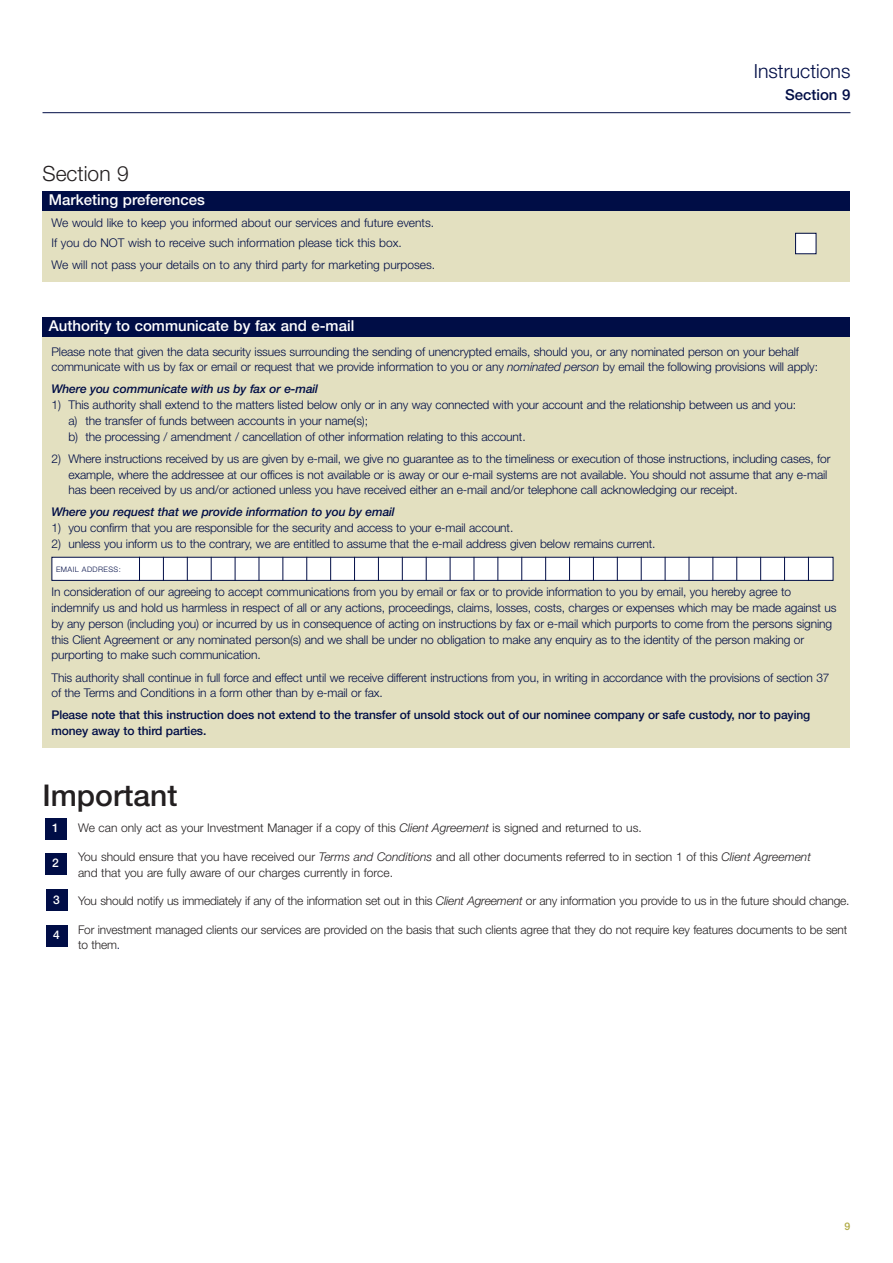
<style>
.page{position:relative;width:893px;height:1263px;background:#fff}
.page>*{position:absolute;margin:0;border:0;box-sizing:border-box;transform-origin:0 0}
.t1{font:500 30px "Helvetica Neue LT Std";color:#231f20}
.t2{font:300 21px "Helvetica Neue LT Std";color:#231f20}
.t3{font:300 19.5px "Helvetica Neue LT Std";color:#000d46}
.t4{font:500 15px "Helvetica Neue LT Std";color:#fff}
.t5{font:500 15px "Helvetica Neue LT Std";color:#000d46}
.t6{font:300 12px/15.8px "Helvetica Neue LT Std";letter-spacing:-.01em;color:#000d46}
.t7{font:300 12px/15.8px "Helvetica Neue LT Std";letter-spacing:-.01em;color:#231f20}
.t8{font:500 12px/15.8px "Helvetica Neue LT Std";letter-spacing:-.01em;color:#000d46}
.t9{font:italic 500 12px "Helvetica Neue LT Std";letter-spacing:-.01em;color:#000d46}
.t10{font:500 12px "Helvetica Neue LT Std";color:#fff}
.t11{font:500 10.5px "Helvetica Neue LT Std";color:#b1ab46}
.t12{font:300 7.5px "Helvetica Neue LT Std";letter-spacing:.055em;color:#000d46}
.s1{font-style:italic}
.s2{color:#000d46}
</style>
<div class="page">
<hr style="left:43px;top:112px;width:807px;height:1px;background:#000d46">
<div style="left:46px;top:926px;width:22px;height:21px;background:#000d46"></div>
<div style="left:46px;top:818px;width:21px;height:21px;background:#000d46"></div>
<div style="left:46px;top:853px;width:21px;height:22px;background:#000d46"></div>
<div style="left:46px;top:890px;width:22px;height:21px;background:#000d46"></div>
<div style="left:43px;top:211px;width:807px;height:70px;background:#e3e0c0"></div>
<div style="left:43px;top:191px;width:807px;height:20px;background:#000d46"></div>
<div style="left:796px;top:234px;width:20px;height:19px;background:#fff"></div>
<div style="left:795px;top:233px;width:21px;height:21px;border:1px solid #000d46"></div>
<div style="left:43px;top:337px;width:807px;height:410px;background:#e3e0c0"></div>
<div style="left:43px;top:318px;width:807px;height:19px;background:#000d46"></div>
<div style="left:52px;top:558px;width:781px;height:22px;background:#fff"></div>
<div style="left:51px;top:557px;width:782px;height:24px;border:1px solid #000d46"></div>
<svg style="left:808px;top:557px;width:1px;height:24px"></svg>
<svg style="left:784px;top:557px;width:1px;height:24px"></svg>
<svg style="left:760px;top:557px;width:1px;height:24px"></svg>
<svg style="left:736px;top:557px;width:1px;height:24px"></svg>
<svg style="left:712px;top:557px;width:1px;height:24px"></svg>
<svg style="left:689px;top:557px;width:1px;height:24px"></svg>
<svg style="left:665px;top:557px;width:1px;height:24px"></svg>
<svg style="left:641px;top:557px;width:1px;height:24px"></svg>
<svg style="left:617px;top:557px;width:1px;height:24px"></svg>
<svg style="left:593px;top:557px;width:1px;height:24px"></svg>
<svg style="left:569px;top:557px;width:1px;height:24px"></svg>
<svg style="left:545px;top:557px;width:1px;height:24px"></svg>
<svg style="left:521px;top:557px;width:1px;height:24px"></svg>
<svg style="left:497px;top:557px;width:1px;height:24px"></svg>
<svg style="left:474px;top:557px;width:1px;height:24px"></svg>
<svg style="left:450px;top:557px;width:1px;height:24px"></svg>
<svg style="left:426px;top:557px;width:1px;height:24px"></svg>
<svg style="left:402px;top:557px;width:1px;height:24px"></svg>
<svg style="left:378px;top:557px;width:1px;height:24px"></svg>
<svg style="left:354px;top:557px;width:1px;height:24px"></svg>
<svg style="left:330px;top:557px;width:1px;height:24px"></svg>
<svg style="left:306px;top:557px;width:1px;height:24px"></svg>
<svg style="left:282px;top:557px;width:1px;height:24px"></svg>
<svg style="left:259px;top:557px;width:1px;height:24px"></svg>
<svg style="left:235px;top:557px;width:1px;height:24px"></svg>
<svg style="left:211px;top:557px;width:1px;height:24px"></svg>
<svg style="left:187px;top:557px;width:1px;height:24px"></svg>
<svg style="left:163px;top:557px;width:1px;height:24px"></svg>
<svg style="left:139px;top:557px;width:1px;height:24px"></svg>
<h2 class="t2" style="left:43px;top:166px;width:88px">Section 9</h2>
<p class="t4" style="left:49px;top:194px;width:158px">Marketing preferences</p>
<p class="t6" style="left:51px;top:233px;width:385px;line-height:22.2px">If you do NOT wish to receive such information please tick this box.<br>We will not pass your details on to any third party for marketing purposes.</p>
<p class="t6" style="left:51px;top:216px;width:384px">We would like to keep you informed about our services and future events.</p>
<h3 class="t3" style="left:754px;top:64px;width:98px">Instructions</h3>
<p class="t5" style="left:785px;top:89px;width:67px">Section 9</p>
<p class="t4" style="left:49px;top:320px;width:307px">Authority to communicate by fax and e-mail</p>
<p class="t6" style="left:51px;top:345px;width:768px">Please note that given the data security issues surrounding the sending of unencrypted emails, should you, or any nominated person on your behalf communicate with us by fax or email or request that we provide information to you or any <span class="s1">nominated person</span> by email the following provisions will apply:</p>
<p class="t9" style="left:51px;top:385px;width:268px">Where you communicate with us by fax or e-mail</p>
<p class="t6" style="left:68px;top:398px;width:729px;text-indent:-17px">1) This authority shall extend to the matters listed below only or in any way connected with your account and the relationship between us and you: a) the transfer of funds between accounts in your name(s);<br>b) the processing / amendment / cancellation of other information relating to this account.</p>
<p class="t6" style="left:68px;top:452px;width:763px;text-indent:-17px">2) Where instructions received by us are given by e-mail, we give no guarantee as to the timeliness or execution of those instructions, including cases, for example, where the addressee at our offices is not available or is away or our e-mail systems are not available. You should not assume that any e-mail has been received by us and/or actioned unless you have received either an e-mail and/or telephone call acknowledging our receipt.</p>
<p class="t9" style="left:51px;top:508px;width:345px">Where you request that we provide information to you by email</p>
<p class="t6" style="left:51px;top:521px;width:463px">1) you confirm that you are responsible for the security and access to your e-mail account.</p>
<p class="t6" style="left:51px;top:537px;width:605px">2) unless you inform us to the contrary, we are entitled to assume that the e-mail address given below remains current.</p>
<p class="t6" style="left:51px;top:585px;width:786px">In consideration of our agreeing to accept communications from you by email or fax or to provide information to you by email, you hereby agree to indemnify us and hold us harmless in respect of all or any actions, proceedings, claims, losses, costs, charges or expenses which may be made against us by any person (including you) or incurred by us in consequence of acting on instructions by fax or e-mail which purports to come from the persons signing this Client Agreement or any nominated person(s) and we shall be under no obligation to make any enquiry as to the identity of the person making or purporting to make such communication.</p>
<p class="t6" style="left:51px;top:670px;width:779px">This authority shall continue in full force and effect until we receive different instructions from you, in writing in accordance with the provisions of section 37 of the Terms and Conditions in a form other than by e-mail or fax.</p>
<p class="t8" style="left:51px;top:708px;width:760px">Please note that this instruction does not extend to the transfer of unsold stock out of our nominee company or safe custody, nor to paying money away to third parties.</p>
<p class="t12" style="left:56px;top:566px;width:66px">EMAIL ADDRESS:</p>
<h1 class="t1" style="left:43px;top:784px;width:136px">Important</h1>
<p class="t10" style="left:52px;top:823px;width:8px">1</p>
<p class="t10" style="left:52px;top:858px;width:8px">2</p>
<p class="t10" style="left:53px;top:895px;width:8px">3</p>
<p class="t10" style="left:53px;top:931px;width:8px">4</p>
<p class="t7" style="left:78px;top:821px;width:565px">We can only act as your Investment Manager if a copy of this <span class="s1">Client Agreement</span> is signed and returned to us.</p>
<p class="t7" style="left:78px;top:850px;width:734px">You should ensure that you have received our <span class="s1">Terms and Conditions</span> and all other documents referred to in section 1 of this <span class="s1">Client Agreement </span>and that you are fully aware of our charges currently in force.</p>
<p class="t7" style="left:78px;top:894px;width:773px">You should notify us immediately if any of the information set out in this <span class="s1">Client Agreement</span> or any information you provide to us in the future should change.</p>
<p class="t7" style="left:78px;top:922px;width:771px">For investment managed clients our services are provided on the basis that such clients agree that they do not require key features documents to be sent to them<span class="s2">.</span></p>
<p class="t11" style="left:845px;top:1223px;width:7px">9</p>
</div>
